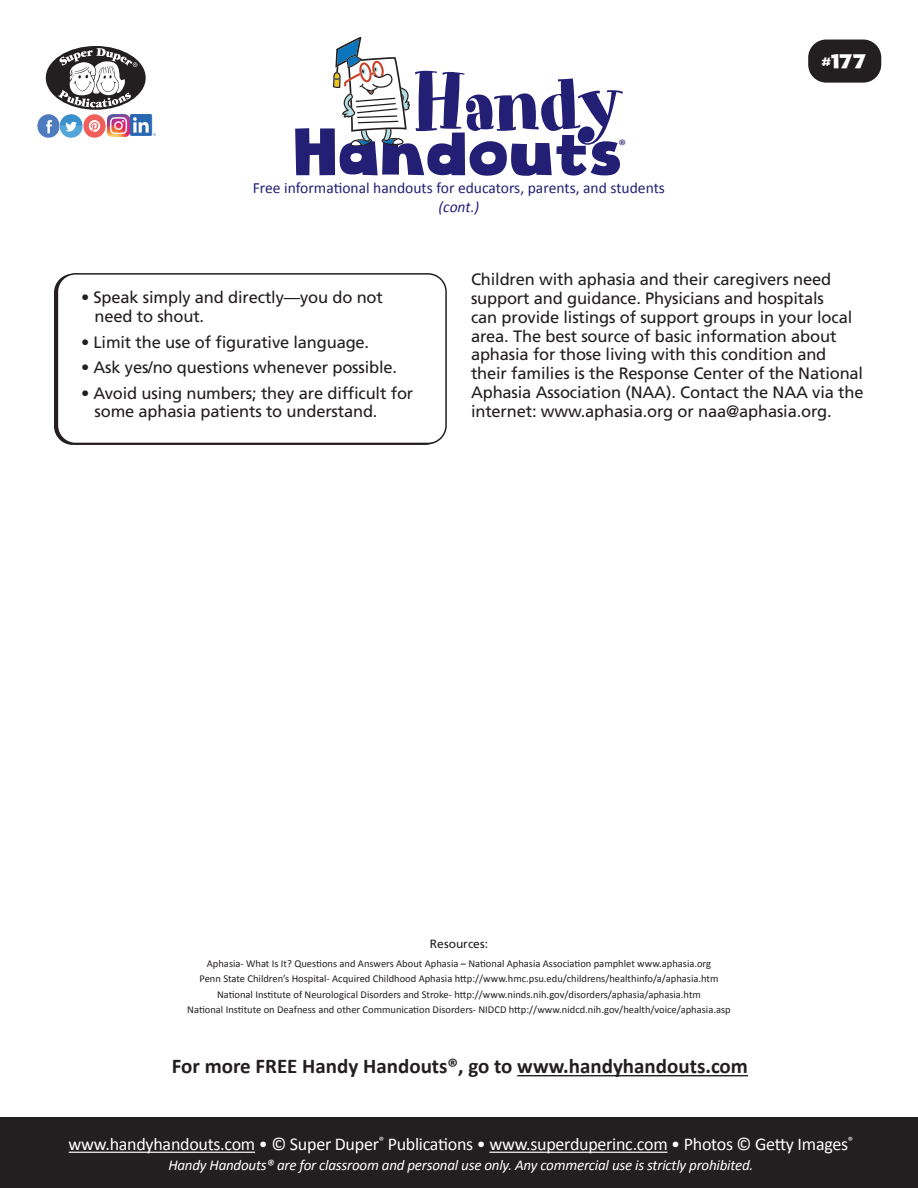
<style>
.page{position:relative;width:918px;height:1188px;background:#fff}
.page>*{position:absolute;margin:0;border:0;box-sizing:border-box;transform-origin:0 0}
.t1{font:79.2px "Art Department JNL";letter-spacing:-.03em;color:#231f75}
.t2{font:64.8px "Cloudy Witha Chanceof Love";color:#231f75}
.HH_TEXT{font:700 21px "Calibri";color:#231f20}
.t3{font:19.5px "Cloudy Witha Chanceof Love";color:#fff}
.t4{font:18px "Calibri";letter-spacing:-.015em;color:#fff}
.HH_Text{font:16.5px/18.8px "Frutiger LT Std";letter-spacing:-.01em;color:#231f20}
.t5{font:15.6px "Calibri";color:#231f75}
.t6{font:italic 15.6px "Calibri";color:#231f75}
.t7{font:15.15px "Calibri";color:#231f75}
.t8{font:italic 15px "Calibri";letter-spacing:-.015em;color:#fff}
.HH_Title{font:12px "Frutiger LT Std";color:#231f20}
.HH_Title-2{font:10.5px "Calibri";color:#231f20}
</style>
<div class="page">
<div style="left:57px;top:273px;width:390px;height:171px;border:2px solid #231f20;border-radius:18px"></div>
<div style="left:808px;top:40px;width:73px;height:43px;background:#231f20;border-radius:18px"></div>
<div style="left:0;top:1118px;width:918px;height:70px;background:#231f20"></div>
<div style="left:46px;top:46px;width:100px;height:64px;background:#231f20;border-radius:50%"></div>
<svg style="left:58px;top:48px;width:80px;height:60px"></svg>
<img style="left:37px;top:115px;width:92px;height:22px">
<img style="left:131px;top:115px;width:24px;height:21px">
<svg style="left:333px;top:37px;width:77px;height:109px"></svg>
<hr style="left:69px;top:1152px;width:186px;height:1px;background:#fff">
<hr style="left:489px;top:1152px;width:179px;height:1px;background:#fff">
<hr style="left:517px;top:1075px;width:231px;height:1px;background:#231f20">
<p class="t1" style="left:412px;top:56px;width:213px">Handy</p>
<p class="t5" style="left:253px;top:177px;width:414px">Free informational handouts for educators, parents, and students</p>
<p class="t6" style="left:439px;top:196px;width:42px">(cont.)</p>
<p class="t2" style="left:296px;top:112px;width:331px">Handouts</p>
<p class="t7" style="left:618px;top:135px;width:9px">®</p>
<p class="t3" style="left:822px;top:49px;width:46px">#177</p>
<p class="HH_Text" style="left:94px;top:288px;width:290px;text-indent:-14px">• Speak simply and directly—you do not need to shout.</p>
<p class="HH_Text" style="left:81px;top:333px;width:290px">• Limit the use of figurative language.</p>
<p class="HH_Text" style="left:81px;top:358px;width:318px">• Ask yes/no questions whenever possible.</p>
<p class="HH_Text" style="left:94px;top:384px;width:320px;text-indent:-14px">• Avoid using numbers; they are difficult for some aphasia patients to understand.</p>
<p class="HH_Text" style="left:471px;top:270px;width:394px">Children with aphasia and their caregivers need support and guidance. Physicians and hospitals<br>can provide listings of support groups in your local area. The best source of basic information about aphasia for those living with this condition and their families is the Response Center of the National Aphasia Association (NAA). Contact the NAA via the internet: www.aphasia.org or naa@aphasia.org.</p>
<p class="HH_Title" style="left:430px;top:937px;width:60px">Resources:</p>
<p class="HH_Title-2" style="left:207px;top:956px;width:506px">Aphasia- What Is It? Questions and Answers About Aphasia – National Aphasia Association pamphlet www.aphasia.org</p>
<p class="HH_Title-2" style="left:200px;top:972px;width:520px">Penn State Children’s Hospital- Acquired Childhood Aphasia http://www.hmc.psu.edu/childrens/healthinfo/a/aphasia.htm</p>
<p class="HH_Title-2" style="left:217px;top:987px;width:485px">National Institute of Neurological Disorders and Stroke- http://www.ninds.nih.gov/disorders/aphasia/aphasia.htm</p>
<p class="HH_Title-2" style="left:187px;top:1002px;width:545px">National Institute on Deafness and other Communication Disorders- NIDCD http://www.nidcd.nih.gov/health/voice/aphasia.asp</p>
<p class="HH_TEXT" style="left:172px;top:1052px;width:578px">For more FREE Handy Handouts®, go to www.handyhandouts.com</p>
<p class="t4" style="left:69px;top:1132px;width:786px">www.handyhandouts.com • © Super Duper<sup>®</sup> Publications • www.superduperinc.com • Photos © Getty Images<sup>®</sup></p>
<p class="t8" style="left:168px;top:1154px;width:587px">Handy Handouts® are for classroom and personal use only. Any commercial use is strictly prohibited.</p>
</div>
